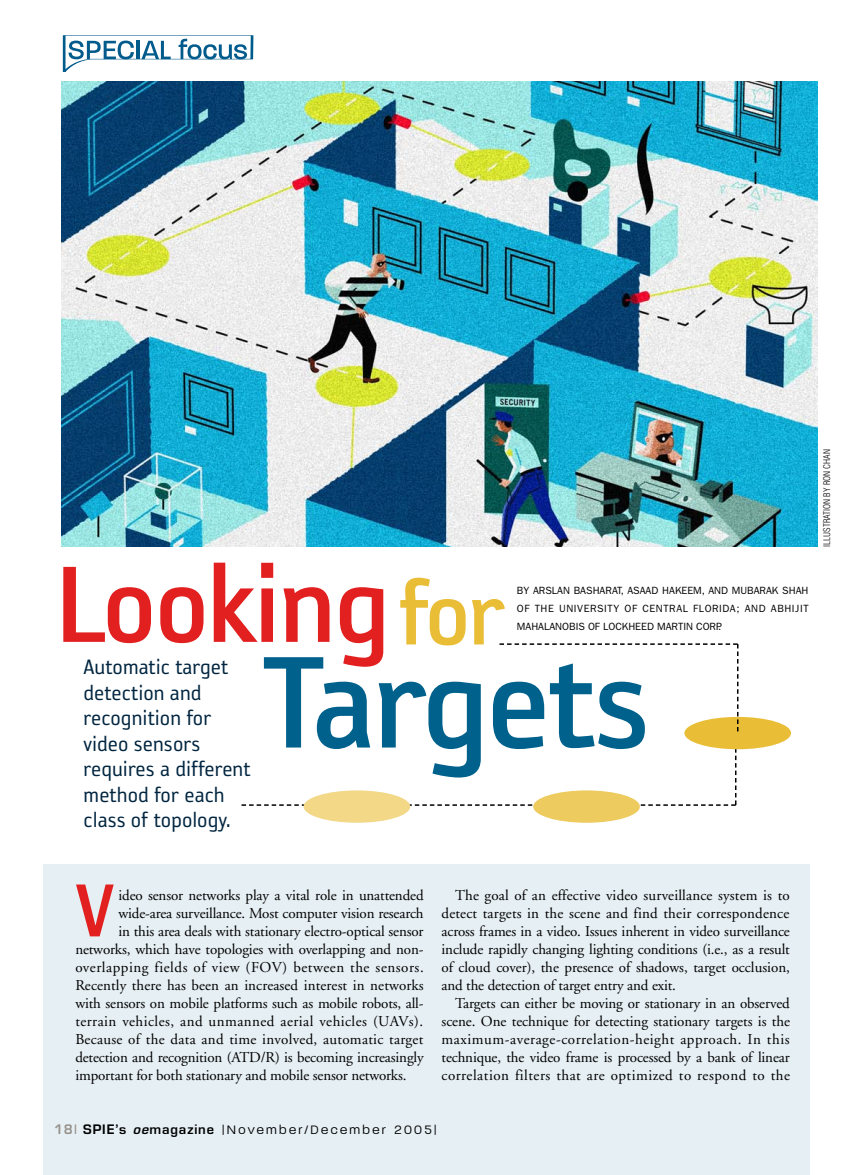
<style>
.page{position:relative;width:864px;height:1175px;background:#fff}
.page>*{position:absolute;margin:0;border:0;box-sizing:border-box;transform-origin:0 0}
.t1{font:150px "Reykjavik One B Gauge";letter-spacing:-.025em;color:#00628c}
.t2{font:124.5px "Reykjavik One B Gauge";letter-spacing:-.02em;color:#e2201f}
.t3{font:86.1px "Reykjavik One B Gauge";color:#e2201f}
.t4{font:24px/25.5px "Reykjavik One A Gauge";color:#002540}
.t5{font:300 16.5px "Paralucent";letter-spacing:.145em;color:#000}
.t6{font:15px/18px "Adobe Garamond";letter-spacing:-.01em;color:#000;text-align:justify}
.t7{font:15px "Adobe Garamond";letter-spacing:.01em;color:#000}
.t8{font:15px "Adobe Garamond";letter-spacing:.03em;color:#000}
.t9{font:15px "Adobe Garamond";letter-spacing:.02em;color:#000}
.t10{font:15px "Adobe Garamond";letter-spacing:.035em;color:#000}
.t11{font:10.5px/18px "Franklin Gothic";color:#000;text-align:justify}
.t12{font:300 condensed 9px "Helvetica";color:#000}
.s1{font-size:103.5px;color:#e9be36}
.s2{font-family:"Eurostile";font-weight:600;font-size:12.75px;color:#969189}
.s3{font-family:"Eurostile";font-weight:600;font-size:12.75px}
.s4{font-family:"Eurostile";font-weight:600;font-style:italic;font-size:12.75px}
</style>
<div class="page">
<div style="left:44px;top:864px;width:766px;height:310px;background:#e6eff4"></div>
<img style="left:62px;top:81px;width:755px;height:466px">
<div style="left:684px;top:717px;width:107px;height:32px;background:#e9be36;border-radius:50%"></div>
<svg style="left:500px;top:643px;width:239px;height:88px"></svg>
<svg style="left:242px;top:740px;width:494px;height:66px"></svg>
<div style="left:304px;top:790px;width:106px;height:32px;background:#f2d887;border-radius:50%"></div>
<div style="left:533px;top:790px;width:107px;height:32px;background:#edcb5e;border-radius:50%"></div>
<svg style="left:62px;top:35px;width:192px;height:37px"></svg>
<h2 class="t2" style="left:56px;top:562px;width:452px">Looking<span class="s1">for</span></h2>
<p class="t11" style="left:517px;top:582px;width:293px">BY ARSLAN BASHARAT, ASAAD HAKEEM, AND MUBARAK SHAH OF THE UNIVERSITY OF CENTRAL FLORIDA; AND ABHIJIT MAHALANOBIS OF LOCKHEED MARTIN CORP.</p>
<h3 class="t4" style="left:84px;top:656px;width:169px">Automatic target detection and recognition for video sensors requires a different method for each class of topology.</h3>
<h1 class="t1" style="left:261px;top:652px;width:391px">Targets</h1>
<p class="t12" style="left:822px;top:546px;width:99px;rotate:-90deg">ILLUSTRATION BY RON CHAN</p>
<h3 class="t3" style="left:75px;top:881px;width:41px">V</h3>
<p class="t6" style="left:118px;top:888px;width:307px">ideo sensor networks play a vital role in unattended</p>
<p class="t6" style="left:118px;top:906px;width:307px">wide-area surveillance. Most computer vision research</p>
<p class="t6" style="left:118px;top:924px;width:307px">in this area deals with stationary electro-optical sensor</p>
<p class="t6" style="left:75px;top:942px;width:350px">networks, which have topologies with overlapping and non-</p>
<p class="t10" style="left:75px;top:961px;width:350px">overlapping fields of view (FOV) between the sensors.</p>
<p class="t7" style="left:75px;top:979px;width:350px">Recently there has been an increased interest in networks</p>
<p class="t6" style="left:75px;top:996px;width:350px">with sensors on mobile platforms such as mobile robots, all-</p>
<p class="t8" style="left:75px;top:1015px;width:349px">terrain vehicles, and unmanned aerial vehicles (UAVs).</p>
<p class="t9" style="left:75px;top:1033px;width:350px">Because of the data and time involved, automatic target</p>
<p class="t6" style="left:75px;top:1050px;width:350px">detection and recognition (ATD/R) is becoming increasingly</p>
<p class="t6" style="left:75px;top:1068px;width:333px">important for both stationary and mobile sensor networks.</p>
<p class="t6" style="left:442px;top:888px;width:350px;text-indent:14px">The goal of an effective video surveillance system is to detect targets in the scene and find their correspondence across frames in a video. Issues inherent in video surveillance include rapidly changing lighting conditions (i.e., as a result of cloud cover), the presence of shadows, target occlusion, and the detection of target entry and exit.</p>
<p class="t6" style="left:442px;top:996px;width:350px;text-indent:14px">Targets can either be moving or stationary in an observed scene. One technique for detecting stationary targets is the maximum-average-correlation-height approach. In this technique, the video frame is processed by a bank of linear correlation filters that are optimized to respond to the</p>
<p class="t5" style="left:54px;top:1119px;width:384px"><span class="s2">18|</span> <span class="s3">SPIE’s</span> <span class="s4">oe</span><span class="s3">magazine</span> |November/December 2005|</p>
</div>
